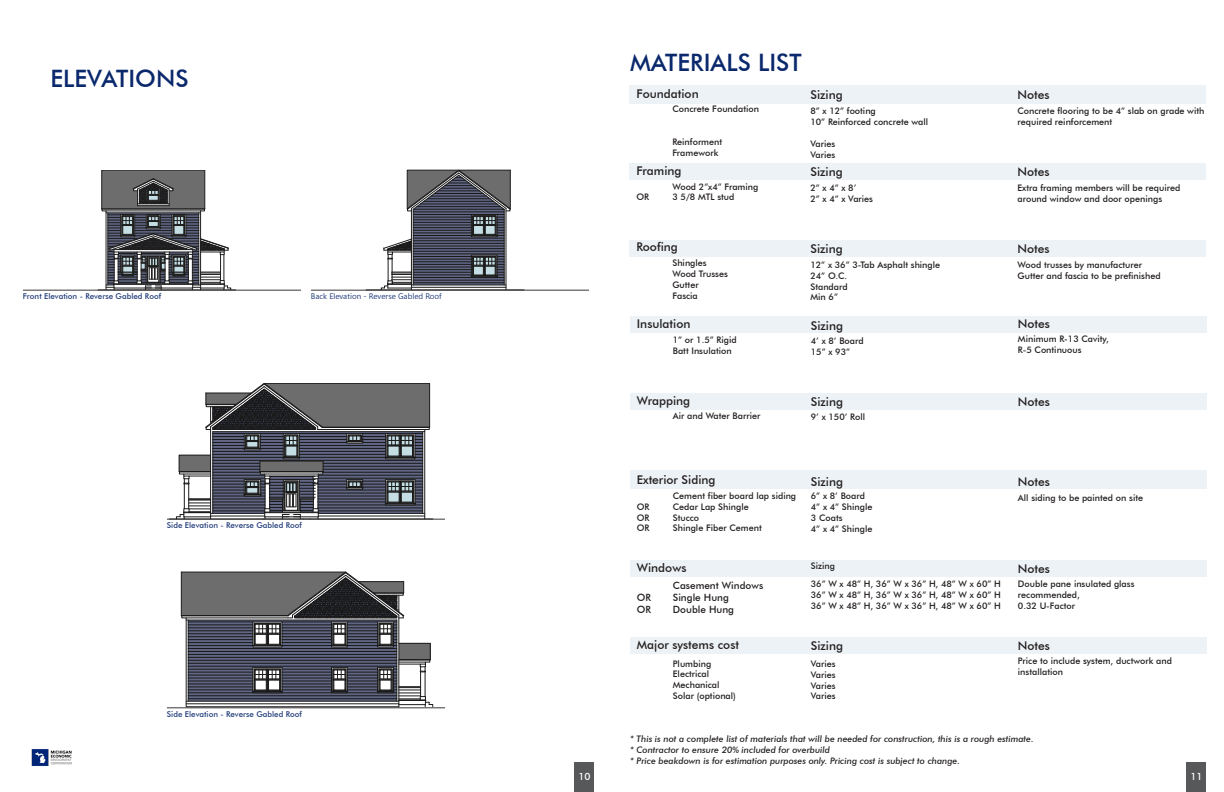
<style>
.page{position:relative;width:1224px;height:792px;background:#fff}
.page>*{position:absolute;margin:0;border:0;box-sizing:border-box;transform-origin:0 0}
.t1{font:500 24px "Futura BT";color:#0a286c}
.t2{font:500 12px "Futura BT";color:#231f20}
.t3{font:500 10px "Futura BT";color:#231f20}
.t4{font:500 10px "Futura BT";color:#fff}
.t5{font:500 9px/10.8px "Futura BT";color:#231f20}
.t6{font:italic 500 9px "Futura BT";color:#231f20}
.t7{font:500 8px "Futura BT";color:#0a286c}
.t8{font:8px "Segoe UI Emoji";color:#0a286c}
</style>
<div class="page">
<div style="left:575px;top:762px;width:19px;height:30px;background:#57585a"></div>
<img style="left:31px;top:749px;width:41px;height:17px">
<div style="left:1187px;top:762px;width:19px;height:30px;background:#57585a"></div>
<svg style="left:181px;top:572px;width:252px;height:135px"></svg>
<hr style="left:282px;top:690px;width:50px;height:1px;background:#000">
<hr style="left:347px;top:690px;width:31px;height:1px;background:#000">
<hr style="left:188px;top:693px;width:209px;height:1px;background:#000">
<hr style="left:188px;top:696px;width:209px;height:1px;background:#000">
<hr style="left:188px;top:699px;width:209px;height:1px;background:#000">
<hr style="left:167px;top:707px;width:278px;height:1px;background:#231f20">
<hr style="left:311px;top:290px;width:278px;height:1px;background:#231f20">
<svg style="left:176px;top:383px;width:254px;height:136px;background:#6b6d74"></svg>
<hr style="left:167px;top:519px;width:278px;height:1px;background:#231f20">
<svg style="left:102px;top:170px;width:129px;height:120px"></svg>
<hr style="left:23px;top:290px;width:278px;height:1px;background:#231f20">
<div style="left:630px;top:470px;width:576px;height:18px;background:#ecf2f6"></div>
<div style="left:630px;top:86px;width:576px;height:18px;background:#ecf2f6"></div>
<div style="left:630px;top:163px;width:576px;height:17px;background:#ecf2f6"></div>
<div style="left:630px;top:240px;width:576px;height:17px;background:#ecf2f6"></div>
<div style="left:630px;top:560px;width:576px;height:17px;background:#ecf2f6"></div>
<div style="left:630px;top:637px;width:576px;height:17px;background:#ecf2f6"></div>
<div style="left:630px;top:316px;width:576px;height:17px;background:#ecf2f6"></div>
<div style="left:630px;top:393px;width:576px;height:17px;background:#ecf2f6"></div>
<svg style="left:364px;top:170px;width:147px;height:121px"></svg>
<p class="t1" style="left:50px;top:64px;width:140px">ELEVATIONS</p>
<p class="t7" style="left:23px;top:291px;width:140px">Front Elevation - Reverse Gabled Roof</p>
<p class="t8" style="left:333px;top:291px;width:29px">● ❖▼□■</p>
<p class="t8" style="left:412px;top:291px;width:28px">● □□</p>
<p class="t7" style="left:167px;top:520px;width:137px">Side Elevation - Reverse Gabled Roof</p>
<p class="t7" style="left:167px;top:709px;width:137px">Side Elevation - Reverse Gabled Roof</p>
<p class="t4" style="left:578px;top:770px;width:14px">10</p>
<p class="t1" style="left:630px;top:48px;width:173px">MATERIALS LIST</p>
<p class="t2" style="left:636px;top:86px;width:64px">Foundation</p>
<p class="t5" style="left:672px;top:104px;width:88px">Concrete Foundation</p>
<p class="t5" style="left:672px;top:136px;width:51px">Reinforment</p>
<p class="t5" style="left:672px;top:147px;width:47px">Framework</p>
<p class="t2" style="left:636px;top:163px;width:47px">Framing</p>
<p class="t5" style="left:672px;top:181px;width:87px">Wood 2”x4” Framing</p>
<p class="t5" style="left:636px;top:192px;width:14px">OR</p>
<p class="t5" style="left:672px;top:192px;width:64px">3 5/8 MTL stud</p>
<p class="t2" style="left:810px;top:88px;width:34px">Sizing</p>
<p class="t5" style="left:810px;top:106px;width:67px">8” x 12” footing</p>
<p class="t5" style="left:810px;top:117px;width:119px">10” Reinforced concrete wall</p>
<p class="t5" style="left:810px;top:138px;width:26px">Varies</p>
<p class="t5" style="left:810px;top:149px;width:26px">Varies</p>
<p class="t2" style="left:810px;top:165px;width:34px">Sizing</p>
<p class="t5" style="left:810px;top:183px;width:48px">2” x 4” x 8’</p>
<p class="t5" style="left:810px;top:193px;width:64px">2” x 4” x Varies</p>
<p class="t2" style="left:1018px;top:88px;width:34px">Notes</p>
<p class="t5" style="left:1018px;top:106px;width:188px">Concrete flooring to be 4” slab on grade with required reinforcement</p>
<p class="t2" style="left:1018px;top:165px;width:34px">Notes</p>
<p class="t5" style="left:1018px;top:183px;width:164px">Extra framing members will be required around window and door openings</p>
<p class="t2" style="left:636px;top:240px;width:43px">Roofing</p>
<p class="t5" style="left:672px;top:258px;width:36px">Shingles</p>
<p class="t5" style="left:672px;top:269px;width:57px">Wood Trusses</p>
<p class="t5" style="left:672px;top:279px;width:28px">Gutter</p>
<p class="t5" style="left:672px;top:290px;width:27px">Fascia</p>
<p class="t2" style="left:810px;top:241px;width:34px">Sizing</p>
<p class="t5" style="left:810px;top:259px;width:131px">12” x 36” 3-Tab Asphalt shingle</p>
<p class="t5" style="left:810px;top:270px;width:38px">24” O.C.</p>
<p class="t5" style="left:810px;top:281px;width:39px">Standard</p>
<p class="t5" style="left:810px;top:292px;width:29px">Min 6”</p>
<p class="t2" style="left:1018px;top:241px;width:34px">Notes</p>
<p class="t5" style="left:1018px;top:259px;width:126px">Wood trusses by manufacturer</p>
<p class="t5" style="left:1018px;top:270px;width:145px">Gutter and fascia to be prefinished</p>
<p class="t2" style="left:637px;top:317px;width:55px">Insulation</p>
<p class="t5" style="left:673px;top:335px;width:65px">1” or 1.5” Rigid</p>
<p class="t5" style="left:673px;top:345px;width:60px">Batt Insulation</p>
<p class="t2" style="left:811px;top:318px;width:34px">Sizing</p>
<p class="t5" style="left:811px;top:335px;width:54px">4’ x 8’ Board</p>
<p class="t5" style="left:811px;top:346px;width:41px">15” x 93”</p>
<p class="t2" style="left:1018px;top:317px;width:34px">Notes</p>
<p class="t5" style="left:1018px;top:334px;width:92px">Minimum R-13 Cavity,</p>
<p class="t5" style="left:1018px;top:344px;width:65px">R-5 Continuous</p>
<p class="t2" style="left:637px;top:393px;width:55px">Wrapping</p>
<p class="t5" style="left:673px;top:411px;width:89px">Air and Water Barrier</p>
<p class="t2" style="left:811px;top:395px;width:34px">Sizing</p>
<p class="t5" style="left:811px;top:412px;width:56px">9’ x 150’ Roll</p>
<p class="t2" style="left:1018px;top:395px;width:34px">Notes</p>
<p class="t2" style="left:637px;top:472px;width:80px">Exterior Siding</p>
<p class="t5" style="left:673px;top:490px;width:125px">Cement fiber board lap siding</p>
<p class="t5" style="left:637px;top:501px;width:14px">OR</p>
<p class="t5" style="left:673px;top:501px;width:77px">Cedar Lap Shingle</p>
<p class="t5" style="left:637px;top:512px;width:14px">OR</p>
<p class="t5" style="left:673px;top:512px;width:28px">Stucco</p>
<p class="t5" style="left:637px;top:523px;width:14px">OR</p>
<p class="t5" style="left:673px;top:523px;width:90px">Shingle Fiber Cement</p>
<p class="t2" style="left:637px;top:560px;width:51px">Windows</p>
<p class="t3" style="left:673px;top:579px;width:92px">Casement Windows</p>
<p class="t3" style="left:637px;top:591px;width:16px">OR</p>
<p class="t3" style="left:673px;top:591px;width:58px">Single Hung</p>
<p class="t3" style="left:637px;top:603px;width:16px">OR</p>
<p class="t3" style="left:673px;top:603px;width:63px">Double Hung</p>
<p class="t2" style="left:637px;top:637px;width:104px">Major systems cost</p>
<p class="t5" style="left:673px;top:658px;width:40px">Plumbing</p>
<p class="t5" style="left:673px;top:669px;width:38px">Electrical</p>
<p class="t5" style="left:673px;top:679px;width:48px">Mechanical</p>
<p class="t5" style="left:673px;top:690px;width:65px">Solar (optional)</p>
<p class="t2" style="left:811px;top:474px;width:34px">Sizing</p>
<p class="t5" style="left:811px;top:490px;width:56px">6” x 8’ Board</p>
<p class="t5" style="left:811px;top:501px;width:63px">4” x 4” Shingle</p>
<p class="t5" style="left:811px;top:512px;width:33px">3 Coats</p>
<p class="t5" style="left:811px;top:523px;width:63px">4” x 4” Shingle</p>
<p class="t5" style="left:811px;top:561px;width:26px">Sizing</p>
<p class="t5" style="left:811px;top:579px;width:192px">36” W x 48” H, 36” W x 36” H, 48” W x 60” H</p>
<p class="t5" style="left:811px;top:590px;width:192px">36” W x 48” H, 36” W x 36” H, 48” W x 60” H</p>
<p class="t5" style="left:811px;top:600px;width:192px">36” W x 48” H, 36” W x 36” H, 48” W x 60” H</p>
<p class="t2" style="left:811px;top:639px;width:34px">Sizing</p>
<p class="t5" style="left:811px;top:658px;width:26px">Varies</p>
<p class="t5" style="left:811px;top:669px;width:26px">Varies</p>
<p class="t5" style="left:811px;top:680px;width:26px">Varies</p>
<p class="t5" style="left:811px;top:691px;width:26px">Varies</p>
<p class="t2" style="left:1018px;top:474px;width:34px">Notes</p>
<p class="t5" style="left:1018px;top:492px;width:127px">All siding to be painted on site</p>
<p class="t2" style="left:1018px;top:562px;width:34px">Notes</p>
<p class="t5" style="left:1018px;top:579px;width:118px">Double pane insulated glass recommended,</p>
<p class="t5" style="left:1018px;top:600px;width:59px">0.32 U-Factor</p>
<p class="t2" style="left:1018px;top:639px;width:34px">Notes</p>
<p class="t5" style="left:1018px;top:655px;width:155px">Price to include system, ductwork and</p>
<p class="t5" style="left:1018px;top:666px;width:47px">installation</p>
<p class="t6" style="left:630px;top:733px;width:405px">* This is not a complete list of materials that will be needed for construction, this is a rough estimate.</p>
<p class="t6" style="left:630px;top:744px;width:202px">* Contractor to ensure 20% included for overbuild</p>
<p class="t6" style="left:630px;top:755px;width:332px">* Price beakdown is for estimation purposes only. Pricing cost is subject to change.</p>
<p class="t4" style="left:1190px;top:770px;width:14px">11</p>
</div>
